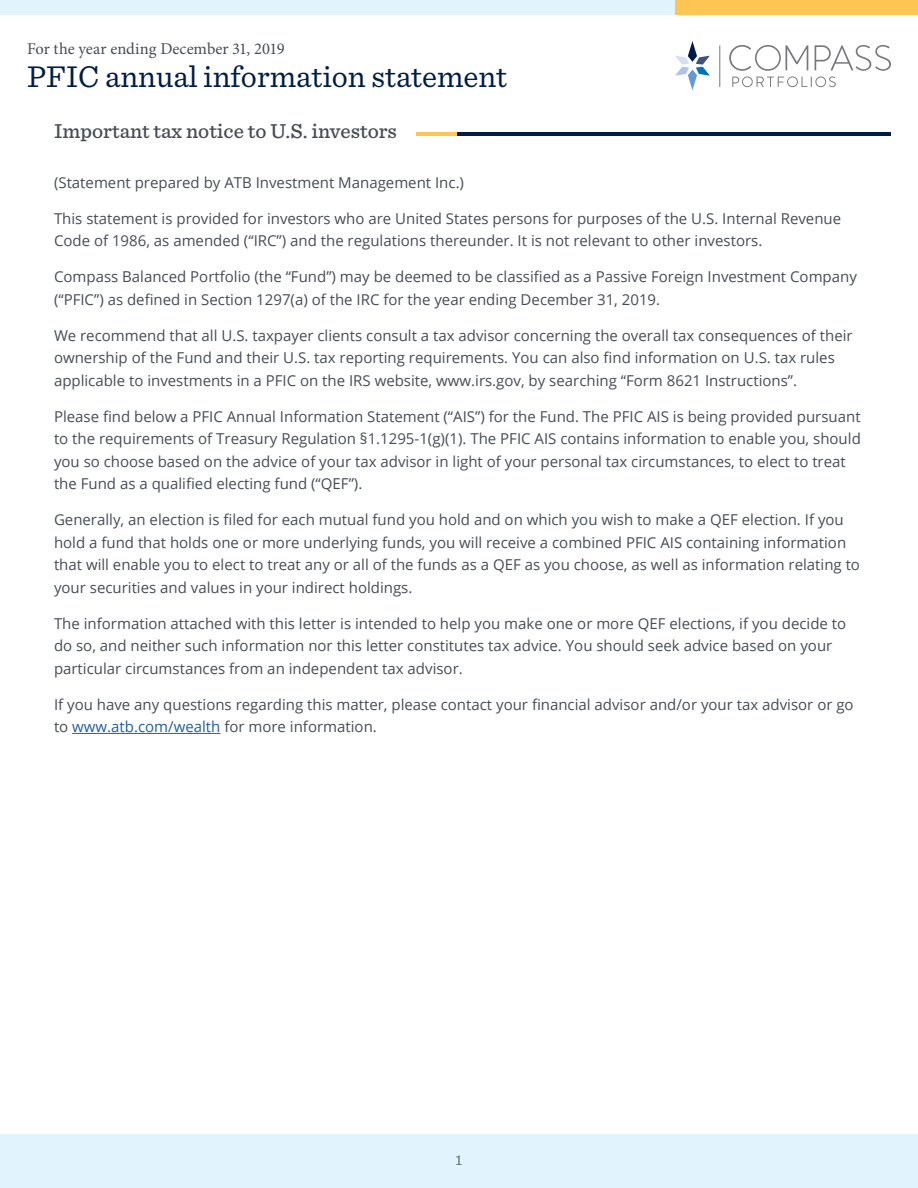
<style>
.page{position:relative;width:918px;height:1188px;background:#fff}
.page>*{position:absolute;margin:0;border:0;box-sizing:border-box;transform-origin:0 0}
.t1{font:31.5px "Sentinel";color:#001e45}
.t2{font:500 21px "Sentinel";color:#474c55}
.t3{font:16.5px "Minion Pro";letter-spacing:-.005em;color:#474c55}
.t4{font:15px/22.5px "Open Sans";color:#474c55}
.t5{font:15px "Sentinel";color:#64686c}
.s1{color:#215e9e}
</style>
<div class="page">
<div style="left:0;top:1134px;width:918px;height:54px;background:#e1f4fd"></div>
<svg style="left:729px;top:45px;width:162px;height:42px"></svg>
<svg style="left:719px;top:45px;width:1px;height:42px"></svg>
<svg style="left:675px;top:41px;width:35px;height:49px"></svg>
<div style="left:675px;top:0;width:243px;height:14px;background:#fec553"></div>
<div style="left:0;top:0;width:675px;height:14px;background:#e1f4fd"></div>
<hr style="left:72px;top:733px;width:148px;height:1px;background:#215e9e">
<hr style="left:417px;top:132px;width:474px;height:3px;background:#001e45">
<hr style="left:417px;top:132px;width:40px;height:3px;background:#fec553">
<p class="t3" style="left:27px;top:37px;width:259px">For the year ending December 31, 2019</p>
<h1 class="t1" style="left:27px;top:53px;width:482px">PFIC annual information statement</h1>
<h2 class="t2" style="left:54px;top:115px;width:344px">Important tax notice to U.S. investors</h2>
<p class="t4" style="left:54px;top:171px;width:412px">(Statement prepared by ATB Investment Management Inc.)</p>
<p class="t4" style="left:54px;top:207px;width:789px">This statement is provided for investors who are United States persons for purposes of the U.S. Internal Revenue<br>Code of 1986, as amended (“IRC”) and the regulations thereunder. It is not relevant to other investors.</p>
<p class="t4" style="left:54px;top:265px;width:804px">Compass Balanced Portfolio (the “Fund”) may be deemed to be classified as a Passive Foreign Investment Company (“PFIC”) as defined in Section 1297(a) of the IRC for the year ending December 31, 2019.</p>
<p class="t4" style="left:54px;top:324px;width:800px">We recommend that all U.S. taxpayer clients consult a tax advisor concerning the overall tax consequences of their ownership of the Fund and their U.S. tax reporting requirements. You can also find information on U.S. tax rules applicable to investments in a PFIC on the IRS website, www.irs.gov, by searching “Form 8621 Instructions”.</p>
<p class="t4" style="left:54px;top:405px;width:808px">Please find below a PFIC Annual Information Statement (“AIS”) for the Fund. The PFIC AIS is being provided pursuant to the requirements of Treasury Regulation §1.1295-1(g)(1). The PFIC AIS contains information to enable you, should you so choose based on the advice of your tax advisor in light of your personal tax circumstances, to elect to treat the Fund as a qualified electing fund (“QEF”).</p>
<p class="t4" style="left:54px;top:508px;width:808px">Generally, an election is filed for each mutual fund you hold and on which you wish to make a QEF election. If you hold a fund that holds one or more underlying funds, you will receive a combined PFIC AIS containing information that will enable you to elect to treat any or all of the funds as a QEF as you choose, as well as information relating to your securities and values in your indirect holdings.</p>
<p class="t4" style="left:54px;top:612px;width:794px">The information attached with this letter is intended to help you make one or more QEF elections, if you decide to do so, and neither such information nor this letter constitutes tax advice. You should seek advice based on your particular circumstances from an independent tax advisor.</p>
<p class="t4" style="left:54px;top:693px;width:801px">If you have any questions regarding this matter, please contact your financial advisor and/or your tax advisor or go to <span class="s1">www.atb.com/wealth</span> for more information.</p>
<p class="t5" style="left:456px;top:1149px;width:8px">1</p>
</div>
